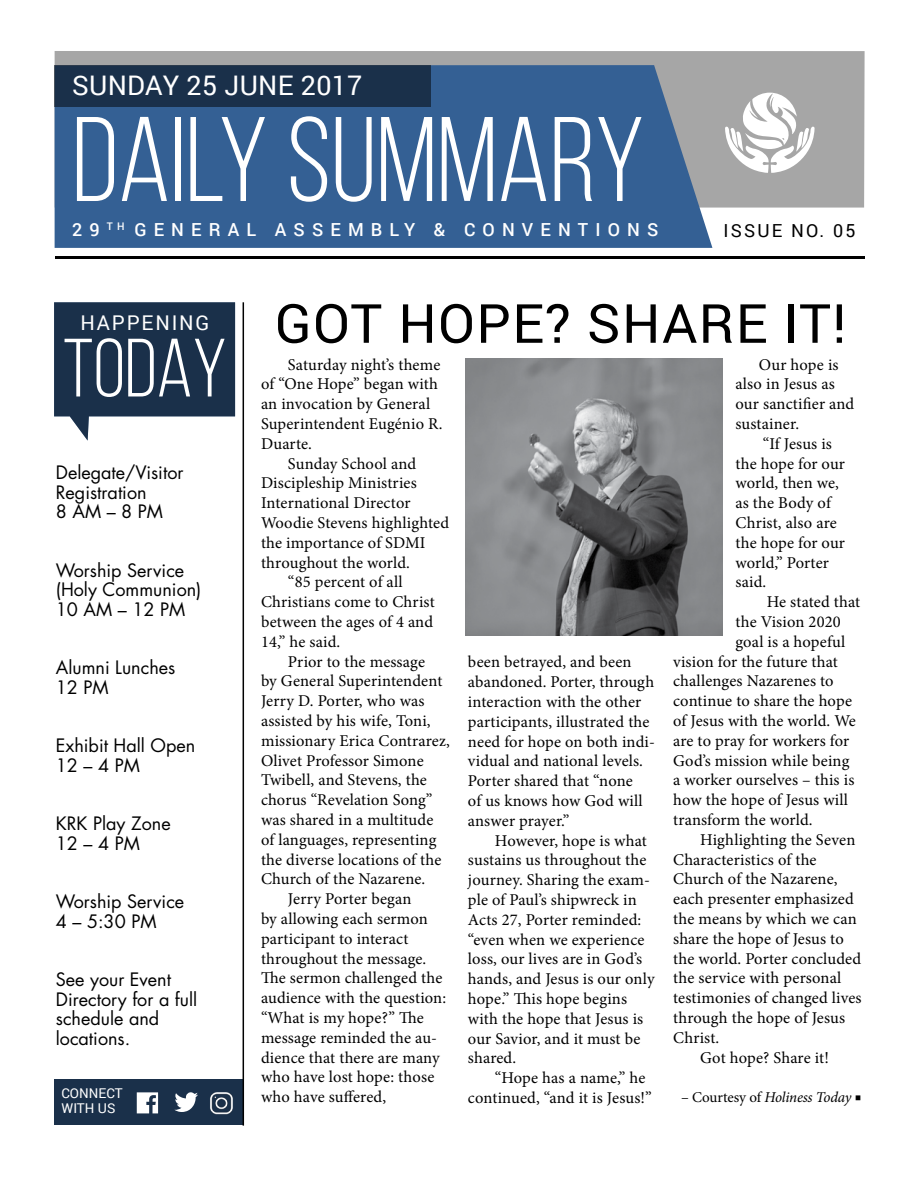
<style>
.page{position:relative;width:918px;height:1188px;background:#fff}
.page>*{position:absolute;margin:0;border:0;box-sizing:border-box;transform-origin:0 0}
.t1{font:120px "Bebas Neue";color:#fff}
.t2{font:82.5px "Bebas Neue";color:#fff}
.t3{font:54px "Roboto";letter-spacing:.025em;color:#000}
.t4{font:27px "Roboto";letter-spacing:.01em;color:#fff}
.t5{font:20.25px "Roboto";letter-spacing:.09em;color:#fff}
.t6{font:18px/19.5px "Futura";color:#000}
.t7{font:500 18px "Roboto";letter-spacing:.395em;color:#fff}
.t8{font:18px "Roboto";letter-spacing:.12em;color:#000}
.t9{font:16.5px/19.8px "Minion Pro";letter-spacing:.005em;color:#000}
.t10{font:italic 15px "Minion Pro";letter-spacing:-.015em;color:#000}
.t11{font:13.5px/15px "Roboto";color:#fff}
.s1{font-style:normal}
.s2{font-style:normal;font-size:16.5px}
</style>
<div class="page">
<div style="left:55px;top:51px;width:810px;height:157px;background:#a6a6a6"></div>
<div style="left:55px;top:65px;width:657px;height:183px;background:#346094"></div>
<div style="left:55px;top:65px;width:376px;height:42px;background:#1a304a"></div>
<div style="left:54px;top:1079px;width:189px;height:46px;background:#1a304a"></div>
<svg style="left:54px;top:302px;width:181px;height:139px"></svg>
<hr style="left:243px;top:302px;width:1px;height:824px;background:#000">
<svg style="left:174px;top:1092px;width:24px;height:20px"></svg>
<svg style="left:725px;top:93px;width:90px;height:80px"></svg>
<hr style="left:55px;top:256px;width:810px;height:3px;background:#000">
<img style="left:210px;top:1092px;width:23px;height:23px">
<svg style="left:137px;top:1092px;width:21px;height:21px"></svg>
<img style="left:465px;top:358px;width:257px;height:277px">
<h3 class="t4" style="left:72px;top:67px;width:292px">SUNDAY 25 JUNE 2017</h3>
<h1 class="t1" style="left:72px;top:95px;width:574px">DAILY SUMMARY</h1>
<p class="t7" style="left:72px;top:217px;width:588px">29 <sup>TH</sup> GENERAL ASSEMBLY &amp; CONVENTIONS</p>
<p class="t8" style="left:724px;top:219px;width:134px">ISSUE NO. 05</p>
<p class="t5" style="left:80px;top:309px;width:131px">HAPPENING</p>
<h2 class="t2" style="left:63px;top:324px;width:165px">TODAY</h2>
<p class="t6" style="left:56px;top:463px;width:129px">Delegate/Visitor<br>Registration<br>8 AM – 8 PM</p>
<p class="t6" style="left:56px;top:561px;width:147px">Worship Service (Holy Communion)<br>10 AM – 12 PM</p>
<p class="t6" style="left:56px;top:658px;width:121px">Alumni Lunches<br>12 PM</p>
<p class="t6" style="left:56px;top:736px;width:141px">Exhibit Hall Open<br>12 – 4 PM</p>
<p class="t6" style="left:56px;top:814px;width:116px">KRK Play Zone<br>12 – 4 PM</p>
<p class="t6" style="left:56px;top:892px;width:130px">Worship Service<br>4 – 5:30 PM</p>
<p class="t6" style="left:56px;top:970px;width:143px">See your Event<br>Directory for a full schedule and locations.</p>
<p class="t11" style="left:61px;top:1085px;width:63px">CONNECT<br>WITH US</p>
<h3 class="t3" style="left:275px;top:286px;width:573px">GOT HOPE? SHARE IT!</h3>
<p class="t9" style="left:288px;top:355px;width:154px">Saturday night’s theme</p>
<p class="t9" style="left:261px;top:374px;width:178px">of “One Hope” began with</p>
<p class="t9" style="left:261px;top:394px;width:171px">an invocation by General</p>
<p class="t9" style="left:261px;top:414px;width:183px">Superintendent Eugénio R.</p>
<p class="t9" style="left:261px;top:434px;width:53px">Duarte.</p>
<p class="t9" style="left:288px;top:454px;width:130px">Sunday School and</p>
<p class="t9" style="left:261px;top:473px;width:157px">Discipleship Ministries</p>
<p class="t9" style="left:261px;top:493px;width:151px">International Director</p>
<p class="t9" style="left:261px;top:513px;width:190px">Woodie Stevens highlighted</p>
<p class="t9" style="left:261px;top:533px;width:166px">the importance of SDMI</p>
<p class="t9" style="left:261px;top:553px;width:150px">throughout the world.</p>
<p class="t9" style="left:288px;top:572px;width:116px">“85 percent of all</p>
<p class="t9" style="left:261px;top:592px;width:175px">Christians come to Christ</p>
<p class="t9" style="left:261px;top:612px;width:174px">between the ages of 4 and</p>
<p class="t9" style="left:261px;top:632px;width:81px">14,” he said.</p>
<p class="t9" style="left:288px;top:652px;width:139px">Prior to the message</p>
<p class="t9" style="left:261px;top:671px;width:183px">by General Superintendent</p>
<p class="t9" style="left:261px;top:691px;width:165px">Jerry D. Porter, who was</p>
<p class="t9" style="left:261px;top:711px;width:171px">assisted by his wife, Toni,</p>
<p class="t9" style="left:261px;top:731px;width:191px">missionary Erica Contrarez,</p>
<p class="t9" style="left:261px;top:751px;width:164px">Olivet Professor Simone</p>
<p class="t9" style="left:261px;top:770px;width:168px">Twibell, and Stevens, the</p>
<p class="t9" style="left:261px;top:790px;width:173px">chorus “Revelation Song”</p>
<p class="t9" style="left:261px;top:810px;width:174px">was shared in a multitude</p>
<p class="t9" style="left:261px;top:830px;width:177px">of languages, representing</p>
<p class="t9" style="left:261px;top:850px;width:182px">the diverse locations of the</p>
<p class="t9" style="left:261px;top:869px;width:166px">Church of the Nazarene.</p>
<p class="t9" style="left:288px;top:889px;width:125px">Jerry Porter began</p>
<p class="t9" style="left:261px;top:909px;width:169px">by allowing each sermon</p>
<p class="t9" style="left:261px;top:929px;width:149px">participant to interact</p>
<p class="t9" style="left:261px;top:949px;width:167px">throughout the message.</p>
<p class="t9" style="left:261px;top:968px;width:183px">The sermon challenged the</p>
<p class="t9" style="left:261px;top:988px;width:187px">audience with the question:</p>
<p class="t9" style="left:261px;top:1008px;width:164px">“What is my hope?” The</p>
<p class="t9" style="left:261px;top:1028px;width:178px">message reminded the au-</p>
<p class="t9" style="left:261px;top:1048px;width:180px">dience that there are many</p>
<p class="t9" style="left:261px;top:1067px;width:175px">who have lost hope: those</p>
<p class="t9" style="left:261px;top:1087px;width:127px">who have suffered,</p>
<p class="t9" style="left:736px;top:355px;width:120px;text-indent:23px">Our hope is also in Jesus as our sanctifier and sustainer.</p>
<p class="t9" style="left:736px;top:434px;width:111px;text-indent:27px">“If Jesus is the hope for our world, then we, as the Body of<br>Christ, also are the hope for our world,” Porter said.</p>
<p class="t9" style="left:767px;top:592px;width:95px">He stated that</p>
<p class="t9" style="left:736px;top:612px;width:107px">the Vision 2020</p>
<p class="t9" style="left:736px;top:632px;width:111px">goal is a hopeful</p>
<p class="t9" style="left:673px;top:652px;width:166px">vision for the future that</p>
<p class="t9" style="left:673px;top:671px;width:162px">challenges Nazarenes to</p>
<p class="t9" style="left:673px;top:691px;width:180px">continue to share the hope</p>
<p class="t9" style="left:673px;top:711px;width:184px">of Jesus with the world. We</p>
<p class="t9" style="left:673px;top:731px;width:178px">are to pray for workers for</p>
<p class="t9" style="left:673px;top:751px;width:178px">God’s mission while being</p>
<p class="t9" style="left:673px;top:770px;width:183px">a worker ourselves – this is</p>
<p class="t9" style="left:673px;top:790px;width:176px">how the hope of Jesus will</p>
<p class="t9" style="left:673px;top:810px;width:141px">transform the world.</p>
<p class="t9" style="left:700px;top:830px;width:157px">Highlighting the Seven</p>
<p class="t9" style="left:673px;top:850px;width:145px">Characteristics of the</p>
<p class="t9" style="left:673px;top:869px;width:166px">Church of the Nazarene,</p>
<p class="t9" style="left:673px;top:889px;width:182px">each presenter emphasized</p>
<p class="t9" style="left:673px;top:909px;width:185px">the means by which we can</p>
<p class="t9" style="left:673px;top:929px;width:172px">share the hope of Jesus to</p>
<p class="t9" style="left:673px;top:949px;width:190px">the world. Porter concluded</p>
<p class="t9" style="left:673px;top:968px;width:170px">the service with personal</p>
<p class="t9" style="left:673px;top:988px;width:190px">testimonies of changed lives</p>
<p class="t9" style="left:673px;top:1008px;width:174px">through the hope of Jesus</p>
<p class="t9" style="left:673px;top:1028px;width:48px">Christ.</p>
<p class="t9" style="left:700px;top:1048px;width:130px">Got hope? Share it!</p>
<p class="t10" style="left:681px;top:1087px;width:182px"><span class="s1">– Courtesy of</span> Holiness Today <span class="s2">■</span></p>
<p class="t9" style="left:468px;top:652px;width:189px">been betrayed, and been abandoned. Porter, through interaction with the other participants, illustrated the need for hope on both indi&shy;vidual and national levels.<br>Porter shared that “none<br>of us knows how God will answer prayer.”</p>
<p class="t9" style="left:468px;top:831px;width:188px;text-indent:27px">However, hope is what sustains us throughout the journey. Sharing the exam&shy;ple of Paul’s shipwreck in<br>Acts 27, Porter reminded: “even when we experience loss, our lives are in God’s hands, and Jesus is our only hope.” This hope begins with the hope that Jesus is our Savior, and it must be shared.</p>
<p class="t9" style="left:468px;top:1068px;width:185px;text-indent:27px">“Hope has a name,” he continued, “and it is Jesus!”</p>
</div>
